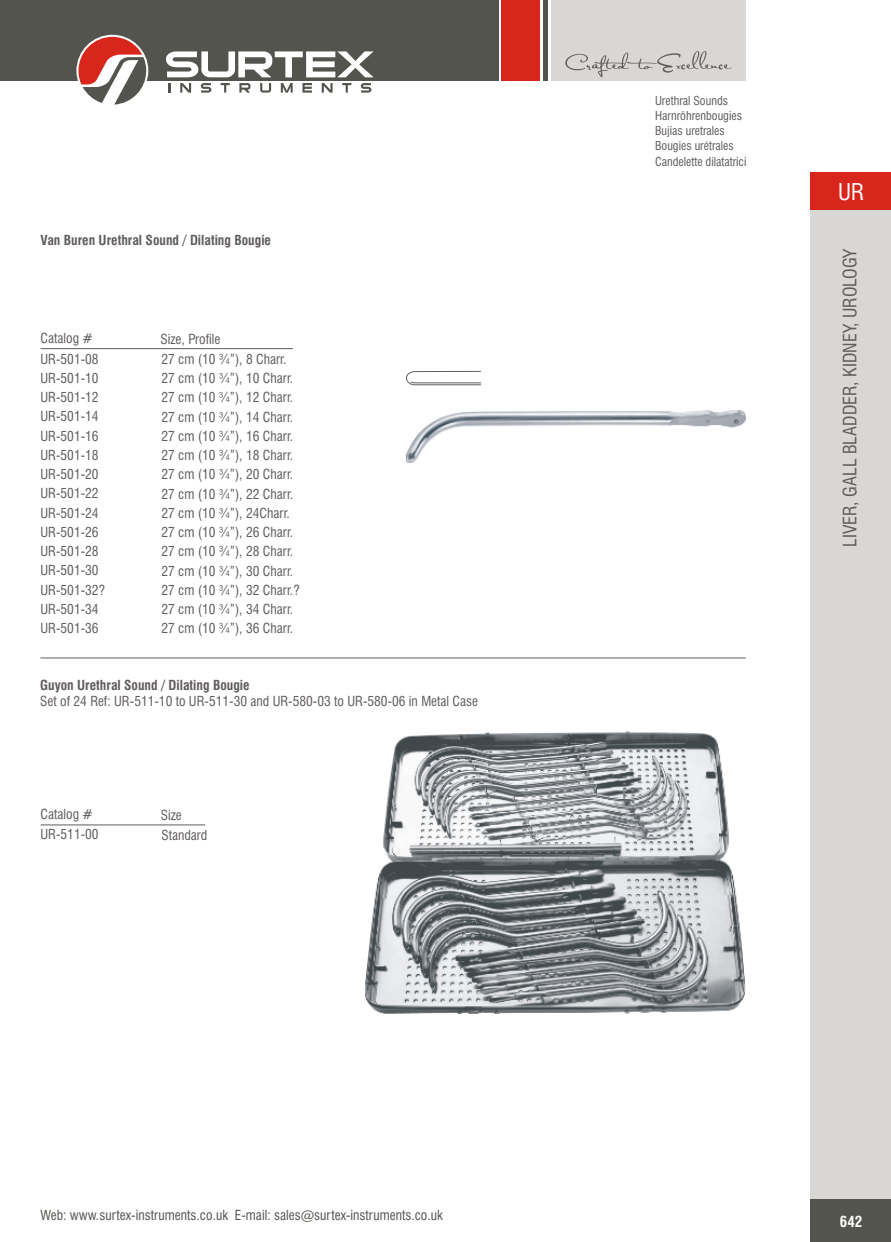
<style>
.page{position:relative;width:891px;height:1242px;background:#fff}
.page>*{position:absolute;margin:0;border:0;box-sizing:border-box;transform-origin:0 0}
.t1{font:condensed 22.5px "Swiss 721 BT";color:#fff}
.t2{font:condensed 18px "Swiss 721 BT";color:#615c5c}
.t3{font:700 condensed 15px "Swiss 721 BT";color:#fff}
.t4{font:condensed 13.5px/19.2px "Swiss 721 BT";color:#615c5c}
.t5{font:700 condensed 13.5px "Swiss 721 BT";color:#615c5c}
.t6{font:condensed 13.5px "Swiss 721 BT";color:#54544f}
.t7{font:condensed 12px/15.1px "Swiss 721 BT";color:#615c5c}
</style>
<div class="page">
<hr style="left:41px;top:825px;width:164px;height:1px;background:#615c5c">
<hr style="left:40px;top:658px;width:706px;height:1px;background:#615c5c">
<hr style="left:41px;top:348px;width:252px;height:1px;background:#615c5c">
<img style="left:366px;top:732px;width:380px;height:282px">
<svg style="left:406px;top:371px;width:76px;height:15px"></svg>
<div style="left:0;top:0;width:498px;height:80px;background:#54544f"></div>
<div style="left:502px;top:0;width:38px;height:80px;background:#d9261c"></div>
<hr style="left:543px;top:0;width:4px;height:80px;background:#54544f">
<div style="left:551px;top:0;width:195px;height:80px;background:#d9d6d6"></div>
<svg style="left:565px;top:51px;width:166px;height:26px"></svg>
<svg style="left:76px;top:35px;width:72px;height:72px"></svg>
<svg style="left:79px;top:37px;width:67px;height:68px"></svg>
<svg style="left:168px;top:83px;width:2px;height:10px"></svg>
<svg style="left:180px;top:83px;width:11px;height:10px"></svg>
<svg style="left:201px;top:83px;width:10px;height:10px"></svg>
<svg style="left:221px;top:83px;width:9px;height:10px"></svg>
<svg style="left:239px;top:83px;width:11px;height:10px"></svg>
<svg style="left:260px;top:83px;width:11px;height:10px"></svg>
<svg style="left:281px;top:83px;width:12px;height:10px"></svg>
<svg style="left:302px;top:83px;width:10px;height:10px"></svg>
<svg style="left:322px;top:83px;width:11px;height:10px"></svg>
<svg style="left:342px;top:83px;width:9px;height:10px"></svg>
<svg style="left:361px;top:83px;width:10px;height:10px"></svg>
<svg style="left:166px;top:51px;width:208px;height:26px"></svg>
<div style="left:811px;top:173px;width:80px;height:1069px;background:#d9d6d6"></div>
<div style="left:811px;top:1200px;width:80px;height:42px;background:#54544f"></div>
<div style="left:811px;top:173px;width:80px;height:37px;background:#d9261c"></div>
<img style="left:407px;top:411px;width:339px;height:52px">
<svg style="left:734px;top:420px;width:4px;height:4px"></svg>
<p class="t5" style="left:41px;top:235px;width:232px">Van Buren Urethral Sound / Dilating Bougie</p>
<p class="t4" style="left:40px;top:329px;width:60px;line-height:20.9px">Catalog #<br>UR-501-08</p>
<p class="t4" style="left:40px;top:370px;width:66px">UR-501-10<br>UR-501-12<br>UR-501-14<br>UR-501-16<br>UR-501-18<br>UR-501-20<br>UR-501-22<br>UR-501-24<br>UR-501-26<br>UR-501-28<br>UR-501-30<br>UR-501-32?<br>UR-501-34<br>UR-501-36</p>
<p class="t4" style="left:161px;top:331px;width:61px">Size, Profile</p>
<p class="t4" style="left:161px;top:351px;width:140px">27 cm (10 ¾”), 8 Charr.<br>27 cm (10 ¾”), 10 Charr.<br>27 cm (10 ¾”), 12 Charr.<br>27 cm (10 ¾”), 14 Charr.<br>27 cm (10 ¾”), 16 Charr.<br>27 cm (10 ¾”), 18 Charr.<br>27 cm (10 ¾”), 20 Charr.<br>27 cm (10 ¾”), 22 Charr.<br>27 cm (10 ¾”), 24Charr.<br>27 cm (10 ¾”), 26 Charr.<br>27 cm (10 ¾”), 28 Charr.<br>27 cm (10 ¾”), 30 Charr.<br>27 cm (10 ¾”), 32 Charr.?<br>27 cm (10 ¾”), 34 Charr.<br>27 cm (10 ¾”), 36 Charr.</p>
<p class="t5" style="left:40px;top:680px;width:211px">Guyon Urethral Sound / Dilating Bougie</p>
<p class="t4" style="left:40px;top:693px;width:439px">Set of 24 Ref: UR-511-10 to UR-511-30 and UR-580-03 to UR-580-06 in Metal Case</p>
<p class="t4" style="left:40px;top:805px;width:60px;line-height:20.4px">Catalog #<br>UR-511-00</p>
<p class="t4" style="left:161px;top:807px;width:23px">Size</p>
<p class="t4" style="left:162px;top:827px;width:47px">Standard</p>
<p class="t6" style="left:40px;top:1210px;width:404px">Web: www.surtex-instruments.co.uk E-mail: sales@surtex-instruments.co.uk</p>
<p class="t7" style="left:655px;top:94px;width:93px">Urethral Sounds<br>Harnröhrenbougies<br>Bujías uretrales<br>Bougies urétrales<br>Candelette dilatatrici</p>
<h1 class="t1" style="left:838px;top:182px;width:28px">UR</h1>
<h2 class="t2" style="left:843px;top:547px;width:299px;rotate:-90deg">LIVER, GALL BLADDER, KIDNEY, UROLOGY</h2>
<p class="t3" style="left:840px;top:1215px;width:24px">642</p>
</div>
